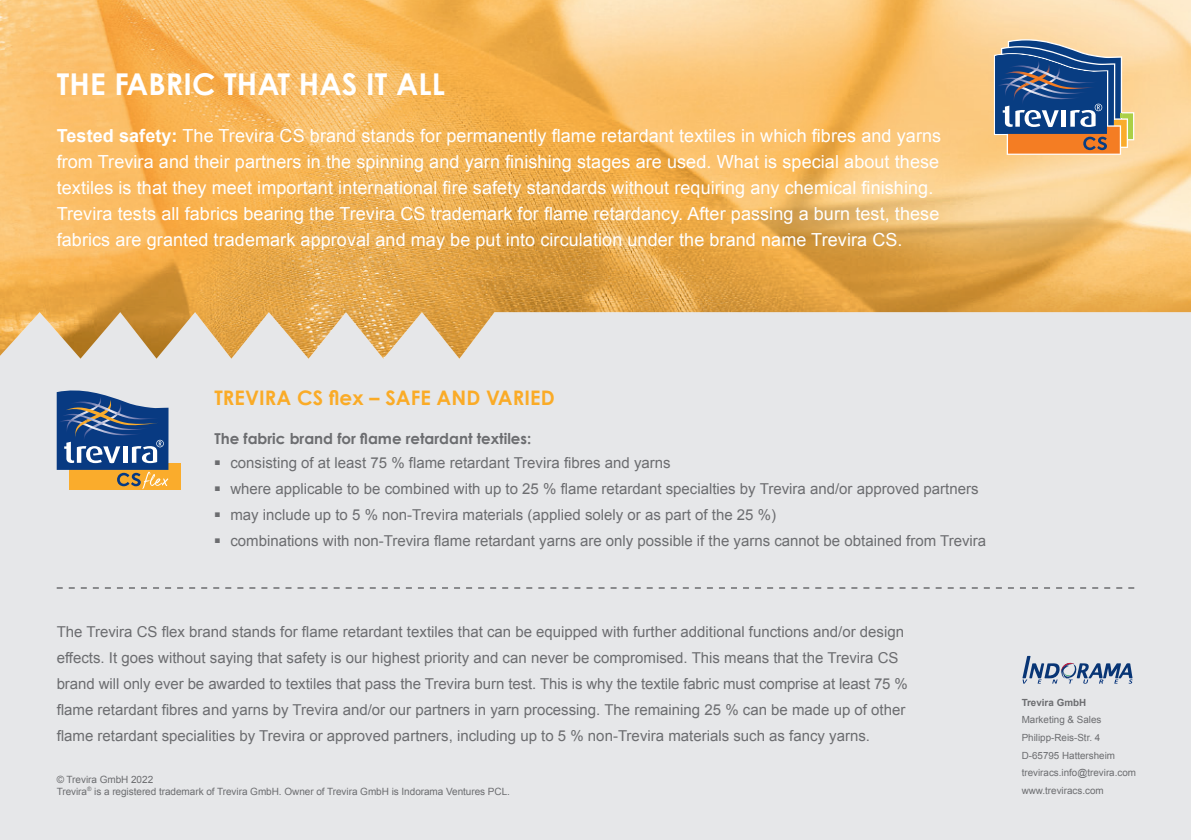
<style>
.page{position:relative;width:1191px;height:840px;background:#fff}
.page>*{position:absolute;margin:0;border:0;box-sizing:border-box;transform-origin:0 0}
.t1{font:700 30px "Century Gothic";letter-spacing:.005em;color:#fff}
.t2{font:700 20px "Century Gothic";letter-spacing:.005em;color:#faab27}
.t3{font:18px/26px "Arial";letter-spacing:.005em;color:#fff}
.t4{font:15px/26px "Arial";color:#6c6d70}
.t5{font:700 15px "Century Gothic";color:#6c6d70}
.t6{font:10px/12px "Arial";letter-spacing:-.005em;color:#6c6d70}
.t7{font:9.8px/17.6px "Arial";color:#6c6d70}
.t8{font:700 9.8px "Arial";color:#6c6d70}
.s1{font-weight:700}
</style>
<div class="page">
<div style="left:0;top:0;width:1191px;height:839px;background:#e6e7e9"></div>
<img style="left:0;top:0;width:1191px;height:358px">
<div style="left:69px;top:462px;width:112px;height:27px;background:#faac2c"></div>
<svg style="left:57px;top:390px;width:111px;height:99px"></svg>
<svg style="left:57px;top:587px;width:1077px;height:1px"></svg>
<div style="left:1022px;top:113px;width:111px;height:27px;background:#abd046"></div>
<div style="left:1021px;top:112px;width:113px;height:28px;border:1px solid #fff"></div>
<svg style="left:994px;top:39px;width:134px;height:116px;background:#6e7486"></svg>
<svg style="left:1022px;top:655px;width:110px;height:28px"></svg>
<h1 class="t1" style="left:57px;top:65px;width:390px">THE FABRIC THAT HAS IT ALL</h1>
<p class="t3" style="left:57px;top:123px;width:886px"><span class="s1">Tested safety:</span> The Trevira CS brand stands for permanently flame retardant textiles in which fibres and yarns from Trevira and their partners in the spinning and yarn finishing stages are used. What is special about these textiles is that they meet important international fire safety standards without requiring any chemical finishing.<br>Trevira tests all fabrics bearing the Trevira CS trademark for flame retardancy. After passing a burn test, these fabrics are granted trademark approval and may be put into circulation under the brand name Trevira CS.</p>
<h2 class="t2" style="left:214px;top:385px;width:342px">TREVIRA CS flex – SAFE AND VARIED</h2>
<p class="t5" style="left:214px;top:429px;width:318px">The fabric brand for flame retardant textiles:</p>
<p class="t4" style="left:214px;top:449px;width:458px"><sup>■</sup> consisting of at least 75 % flame retardant Trevira fibres and yarns</p>
<p class="t4" style="left:214px;top:475px;width:765px"><sup>■</sup> where applicable to be combined with up to 25 % flame retardant specialties by Trevira and/or approved partners</p>
<p class="t4" style="left:214px;top:501px;width:563px"><sup>■</sup> may include up to 5 % non-Trevira materials (applied solely or as part of the 25 %)</p>
<p class="t4" style="left:214px;top:527px;width:773px"><sup>■</sup> combinations with non-Trevira flame retardant yarns are only possible if the yarns cannot be obtained from Trevira</p>
<p class="t4" style="left:57px;top:618px;width:852px">The Trevira CS flex brand stands for flame retardant textiles that can be equipped with further additional functions and/or design effects. It goes without saying that safety is our highest priority and can never be compromised. This means that the Trevira CS brand will only ever be awarded to textiles that pass the Trevira burn test. This is why the textile fabric must comprise at least 75 % flame retardant fibres and yarns by Trevira and/or our partners in yarn processing. The remaining 25 % can be made up of other flame retardant specialities by Trevira or approved partners, including up to 5 % non-Trevira materials such as fancy yarns.</p>
<p class="t6" style="left:57px;top:772px;width:455px">© Trevira GmbH 2022<br>Trevira<sup>®</sup> is a registered trademark of Trevira GmbH. Owner of Trevira GmbH is Indorama Ventures PCL.</p>
<p class="t8" style="left:1021px;top:695px;width:66px">Trevira GmbH</p>
<p class="t7" style="left:1021px;top:710px;width:116px">Marketing &amp; Sales<br>Philipp-Reis-Str. 4<br>D-65795 Hattersheim treviracs.info@trevira.com www.treviracs.com</p>
</div>
